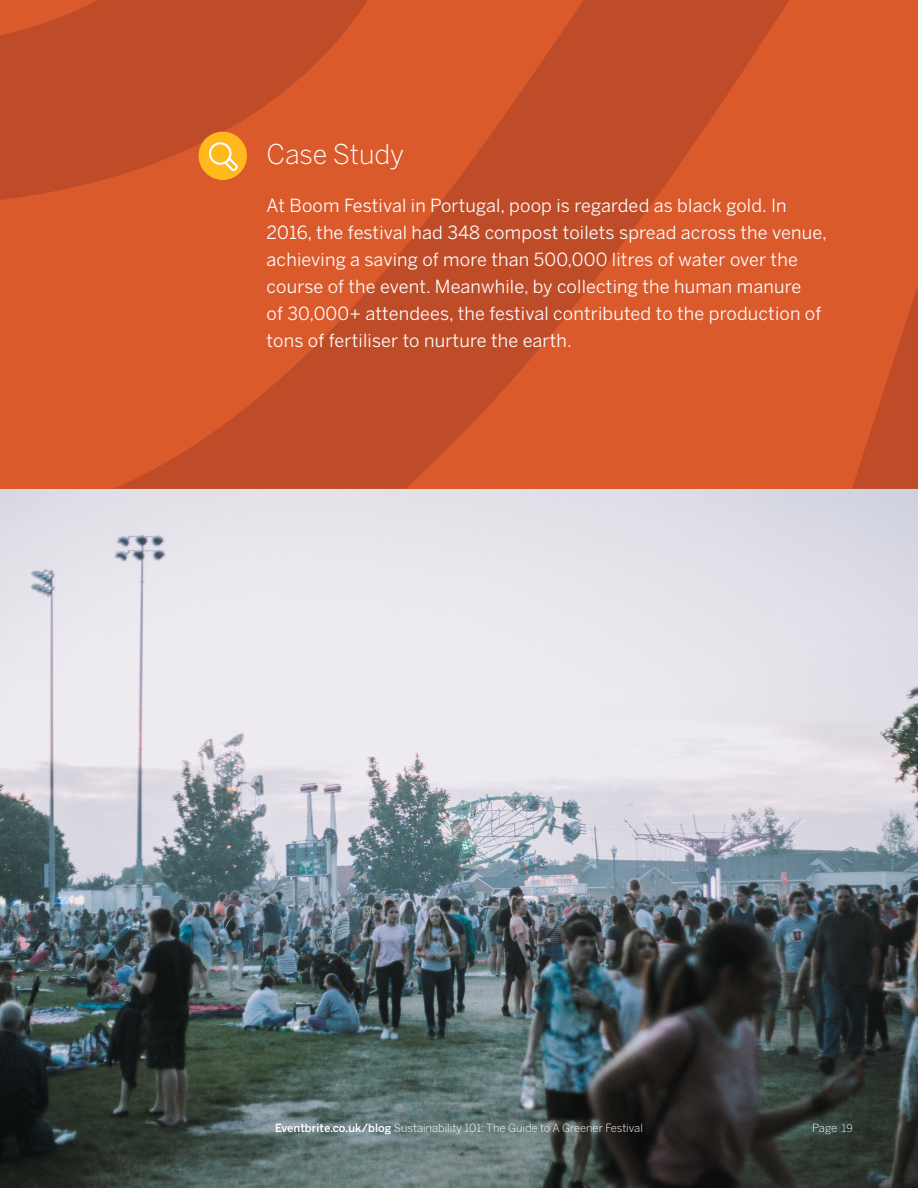
<style>
.page{position:relative;width:918px;height:1188px;background:#fff}
.page>*{position:absolute;margin:0;border:0;box-sizing:border-box;transform-origin:0 0}
.Do_not_use{font:300 27px "Benton Sans";letter-spacing:-.005em;color:#fff}
.t1{font:18px/27px "Benton Sans";letter-spacing:.01em;color:#fff}
.t2{font:300 11.25px "Benton Sans";color:#fff}
.s1{font-weight:500}
.s2{font-size:10.5px}
</style>
<div class="page">
<img style="left:0;top:489px;width:918px;height:699px">
<div style="left:0;top:0;width:918px;height:489px;background:#db5a2c"></div>
<svg style="left:114px;top:0;width:675px;height:489px"></svg>
<svg style="left:0;top:0;width:457px;height:201px;fill:#bf4c28"></svg>
<svg style="left:852px;top:285px;width:66px;height:204px"></svg>
<div style="left:199px;top:132px;width:48px;height:48px;background:#ffb91d;border-radius:50%"></div>
<svg style="left:209px;top:142px;width:29px;height:29px"></svg>
<p class="Do_not_use" style="left:267px;top:138px;width:139px">Case Study</p>
<p class="t1" style="left:267px;top:192px;width:562px">At Boom Festival in Portugal, poop is regarded as black gold. In 2016, the festival had 348 compost toilets spread across the venue, achieving a saving of more than 500,000 litres of water over the course of the event. Meanwhile, by collecting the human manure<br>of 30,000+ attendees, the festival contributed to the production of tons of fertiliser to nurture the earth.</p>
<p class="t2" style="left:275px;top:1121px;width:369px"><span class="s1">Eventbrite.co.uk/blog</span> Sustainability 101: The Guide to A Greener Festival</p>
<p class="t2" style="left:812px;top:1121px;width:42px">Page <span class="s2">19</span></p>
</div>
